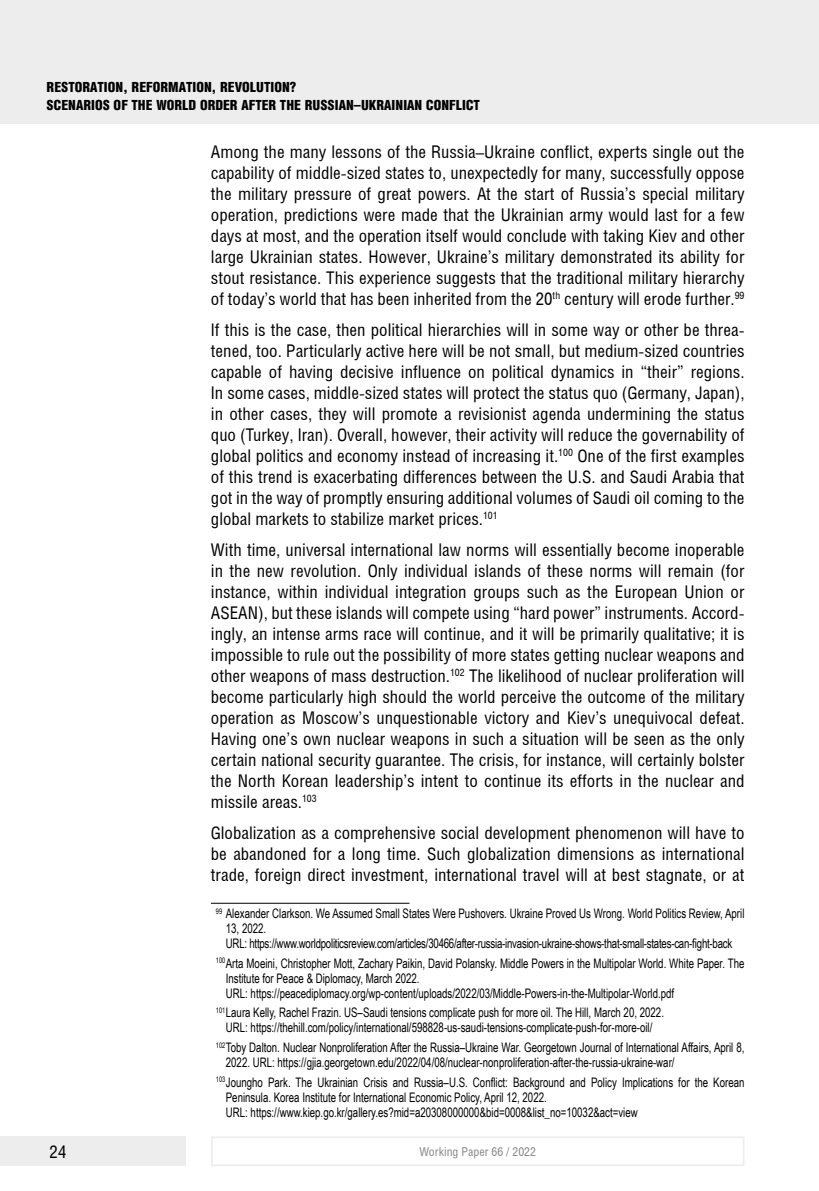
<style>
.page{position:relative;width:819px;height:1191px;background:#fff}
.page>*{position:absolute;margin:0;border:0;box-sizing:border-box;transform-origin:0 0}
.t1{font:17.5px/21px "Helios Cond";color:#000;text-align:justify}
.t2{font:900 14px/17.5px "Helios Cond";color:#000}
.t3{font:13.12px/14.9px "Arial Narrow";color:#000;scale:.9 1}
.t4{font:13.12px/14.9px "Arial Narrow";letter-spacing:-.02em;color:#000;scale:.9 1}
.t5{font:12.25px "Helios Cond";color:#878787}
</style>
<div class="page">
<div style="left:0;top:0;width:819px;height:124px;background:#ededed"></div>
<div style="left:0;top:1136px;width:186px;height:30px;background:#ededed"></div>
<div style="left:211px;top:1136px;width:533px;height:30px;border:2px solid #ededed"></div>
<hr style="left:211px;top:903px;width:198px;height:1px;background:#000">
<p class="t2" style="left:47px;top:79px;width:435px">RESTORATION, REFORMATION, REVOLUTION?<br>SCENARIOS OF THE WORLD ORDER AFTER THE RUSSIAN–UKRAINIAN CONFLICT</p>
<p class="t1" style="left:211px;top:141px;width:535px">Among the many lessons of the Russia–Ukraine conflict, experts single out the capability of middle-sized states to, unexpectedly for many, successfully oppose the military pressure of great powers. At the start of Russia’s special military operation, predictions were made that the Ukrainian army would last for a few days at most, and the operation itself would conclude with taking Kiev and other large Ukrainian states. However, Ukraine’s military demonstrated its ability for stout resistance. This experience suggests that the traditional military hierarchy of today’s world that has been inherited from the 20<sup>th</sup> century will erode further.<sup>99</sup></p>
<p class="t1" style="left:211px;top:319px;width:535px">If this is the case, then political hierarchies will in some way or other be threa&shy;tened, too. Particularly active here will be not small, but medium-sized countries capable of having decisive influence on political dynamics in “their” regions.<br>In some cases, middle-sized states will protect the status quo (Germany, Japan), in other cases, they will promote a revisionist agenda undermining the status quo (Turkey, Iran). Overall, however, their activity will reduce the governability of global politics and economy instead of increasing it.<sup>100</sup> One of the first examples of this trend is exacerbating differences between the U.S. and Saudi Arabia that got in the way of promptly ensuring additional volumes of Saudi oil coming to the global markets to stabilize market prices.<sup>101</sup></p>
<p class="t1" style="left:211px;top:539px;width:535px">With time, universal international law norms will essentially become inoperable in the new revolution. Only individual islands of these norms will remain (for instance, within individual integration groups such as the European Union or ASEAN), but these islands will compete using “hard power” instruments. Accord&shy;ingly, an intense arms race will continue, and it will be primarily qualitative; it is impossible to rule out the possibility of more states getting nuclear weapons and other weapons of mass destruction.<sup>102</sup> The likelihood of nuclear proliferation will become particularly high should the world perceive the outcome of the military operation as Moscow’s unquestionable victory and Kiev’s unequivocal defeat.<br>Having one’s own nuclear weapons in such a situation will be seen as the only certain national security guarantee. The crisis, for instance, will certainly bolster the North Korean leadership’s intent to continue its efforts in the nuclear and missile areas.<sup>103</sup></p>
<p class="t1" style="left:211px;top:821px;width:535px">Globalization as a comprehensive social development phenomenon will have to be abandoned for a long time. Such globalization dimensions as international trade, foreign direct investment, international travel will at best stagnate, or at</p>
<p class="t4" style="left:226px;top:905px;width:577px;text-indent:-10px"><sup>99</sup> Alexander Clarkson. We Assumed Small States Were Pushovers. Ukraine Proved Us Wrong. World Politics Review, April<br>13, 2022.<br>URL: https://www.worldpoliticsreview.com/articles/30466/after-russia-invasion-ukraine-shows-that-small-states-can-fight-back</p>
<p class="t3" style="left:226px;top:955px;width:577px;text-indent:-10px"><sup>100</sup>Arta Moeini, Christopher Mott, Zachary Paikin, David Polansky. Middle Powers in the Multipolar World. White Paper. The<br>Institute for Peace &amp; Diplomacy, March 2022.<br>URL: https://peacediplomacy.org/wp-content/uploads/2022/03/Middle-Powers-in-the-Multipolar-World.pdf</p>
<p class="t3" style="left:216px;top:1004px;width:499px;text-align:center"><sup>101</sup>Laura Kelly, Rachel Frazin. US–Saudi tensions complicate push for more oil. The Hill, March 20, 2022.<br>URL: https://thehill.com/policy/international/598828-us-saudi-tensions-complicate-push-for-more-oil/</p>
<p class="t3" style="left:226px;top:1039px;width:577px;text-indent:-10px"><sup>102</sup>Toby Dalton. Nuclear Nonproliferation After the Russia–Ukraine War. Georgetown Journal of International Affairs, April 8,<br>2022. URL: https://gjia.georgetown.edu/2022/04/08/nuclear-nonproliferation-after-the-russia-ukraine-war/</p>
<p class="t3" style="left:226px;top:1074px;width:577px;text-indent:-10px"><sup>103</sup> Joungho Park. The Ukrainian Crisis and Russia–U.S. Conflict: Background and Policy Implications for the Korean<br>Peninsula. Korea Institute for International Economic Policy, April 12, 2022.<br>URL: https://www.kiep.go.kr/gallery.es?mid=a20308000000&amp;bid=0008&amp;list_no=10032&amp;act=view</p>
<p class="t1" style="left:50px;top:1141px;width:18px">24</p>
<p class="t5" style="left:419px;top:1144px;width:118px">Working Paper 66 / 2022</p>
</div>
